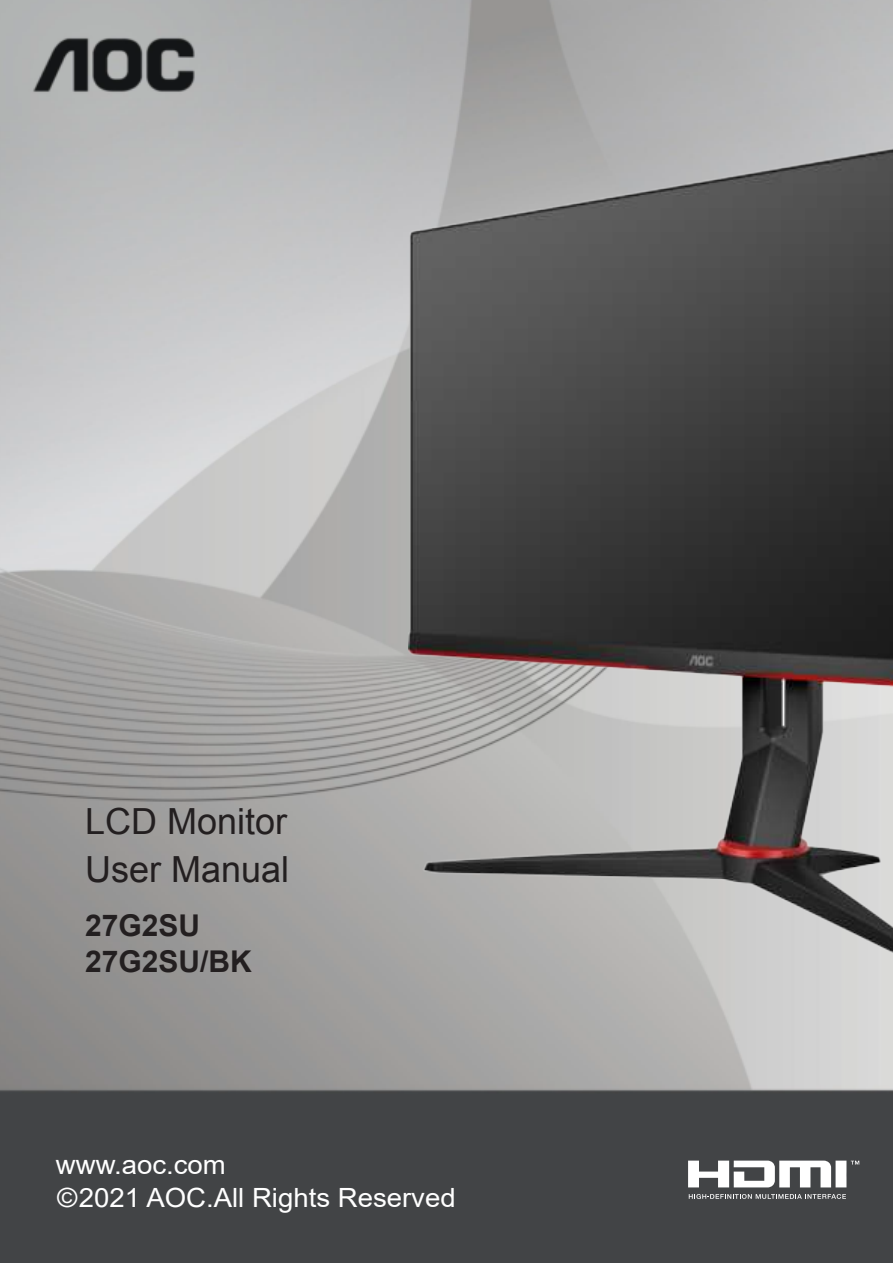
<style>
.page{position:relative;width:893px;height:1263px;background:#fff}
.page>*{position:absolute;margin:0;border:0;box-sizing:border-box;transform-origin:0 0}
.t1{font:36px/48px "Arial";color:#231f20}
.t2{font:700 30px/36px "Arial";color:#231f20}
.t3{font:26.55px/33.3px "Arial";color:#fff;scale:1.04 1}
</style>
<div class="page">
<img style="left:0;top:0;width:893px;height:1263px">
<svg style="left:688px;top:1160px;width:171px;height:27px"></svg>
<svg style="left:689px;top:1194px;width:157px;height:5px"></svg>
<img style="left:409px;top:113px;width:483px;height:851px">
<h1 class="t1" style="left:85px;top:800px;width:206px">LCD Monitor<br>User Manual</h1>
<p class="t2" style="left:85px;top:911px;width:168px">27G2SU<br>27G2SU/BK</p>
<p class="t3" style="left:56px;top:1150px;width:386px">www.aoc.com<br>©2021 AOC.All Rights Reserved</p>
</div>
